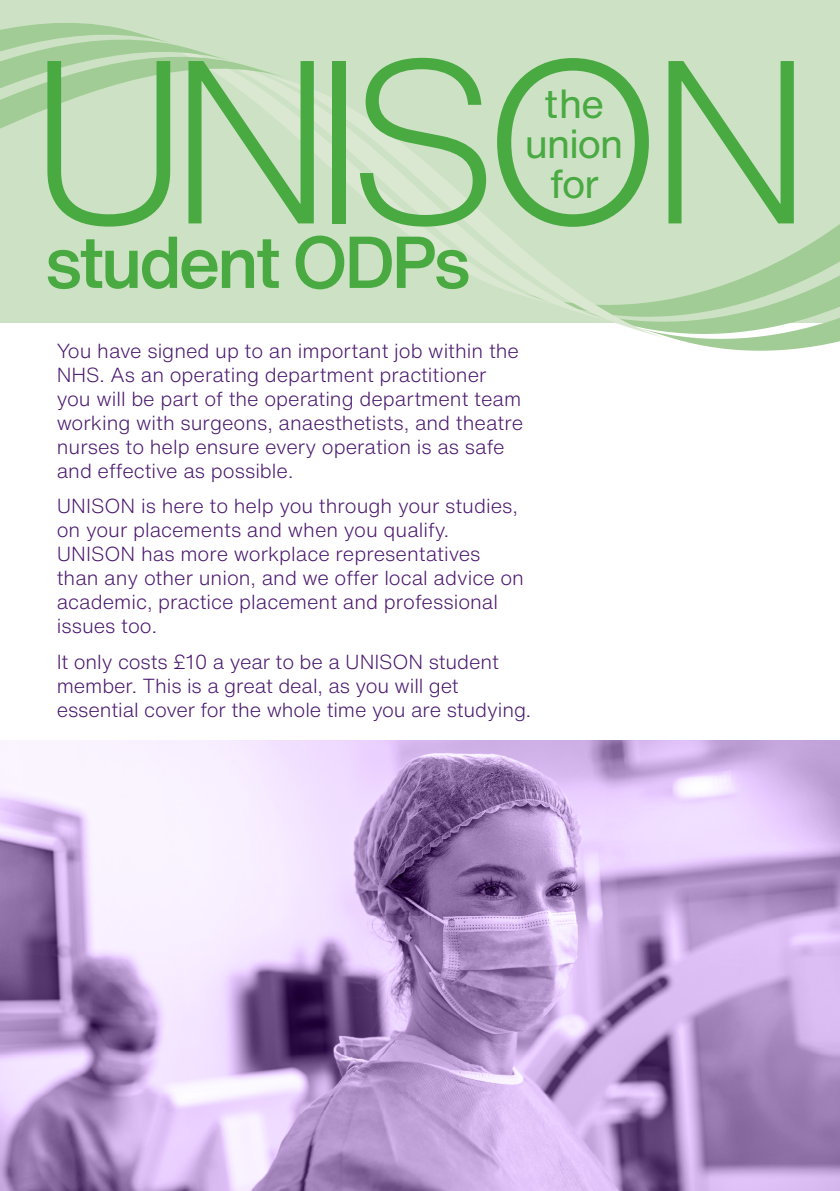
<style>
.page{position:relative;width:840px;height:1191px;background:#fff}
.page>*{position:absolute;margin:0;border:0;box-sizing:border-box;transform-origin:0 0}
.t1{font:300 228px "Helvetica Now Text";letter-spacing:-.09em;color:#49aa42}
.t2{font:500 72px "Helvetica Now Text";letter-spacing:-.05em;color:#49aa42}
.t3{font:40px/40px "Helvetica Now Text";letter-spacing:-.04em;color:#49aa42;text-align:center}
.t4{font:300 20px/24px "Helvetica Now Text";color:#49176d}
</style>
<div class="page">
<img style="left:0;top:740px;width:839px;height:451px">
<div style="left:0;top:0;width:839px;height:323px;background:#cde2c5"></div>
<svg style="left:671px;top:225px;width:168px;height:126px"></svg>
<svg style="left:290px;top:82px;width:381px;height:256px"></svg>
<svg style="left:0;top:25px;width:167px;height:17px;fill:#a2cc95"></svg>
<svg style="left:0;top:42px;width:290px;height:88px"></svg>
<h1 class="t1" style="left:26px;top:-28px;width:790px">UNISON</h1>
<h3 class="t3" style="left:524px;top:83px;width:100px">the union for</h3>
<h2 class="t2" style="left:45px;top:208px;width:427px">student ODPs</h2>
<p class="t4" style="left:57px;top:338px;width:467px">You have signed up to an important job within the NHS. As an operating department practitioner you will be part of the operating department team working with surgeons, anaesthetists, and theatre nurses to help ensure every operation is as safe and effective as possible.</p>
<p class="t4" style="left:57px;top:493px;width:468px">UNISON is here to help you through your studies, on your placements and when you qualify.<br>UNISON has more workplace representatives than any other union, and we offer local advice on academic, practice placement and professional issues too.</p>
<p class="t4" style="left:57px;top:649px;width:475px">It only costs £10 a year to be a UNISON student member. This is a great deal, as you will get essential cover for the whole time you are studying.</p>
</div>
